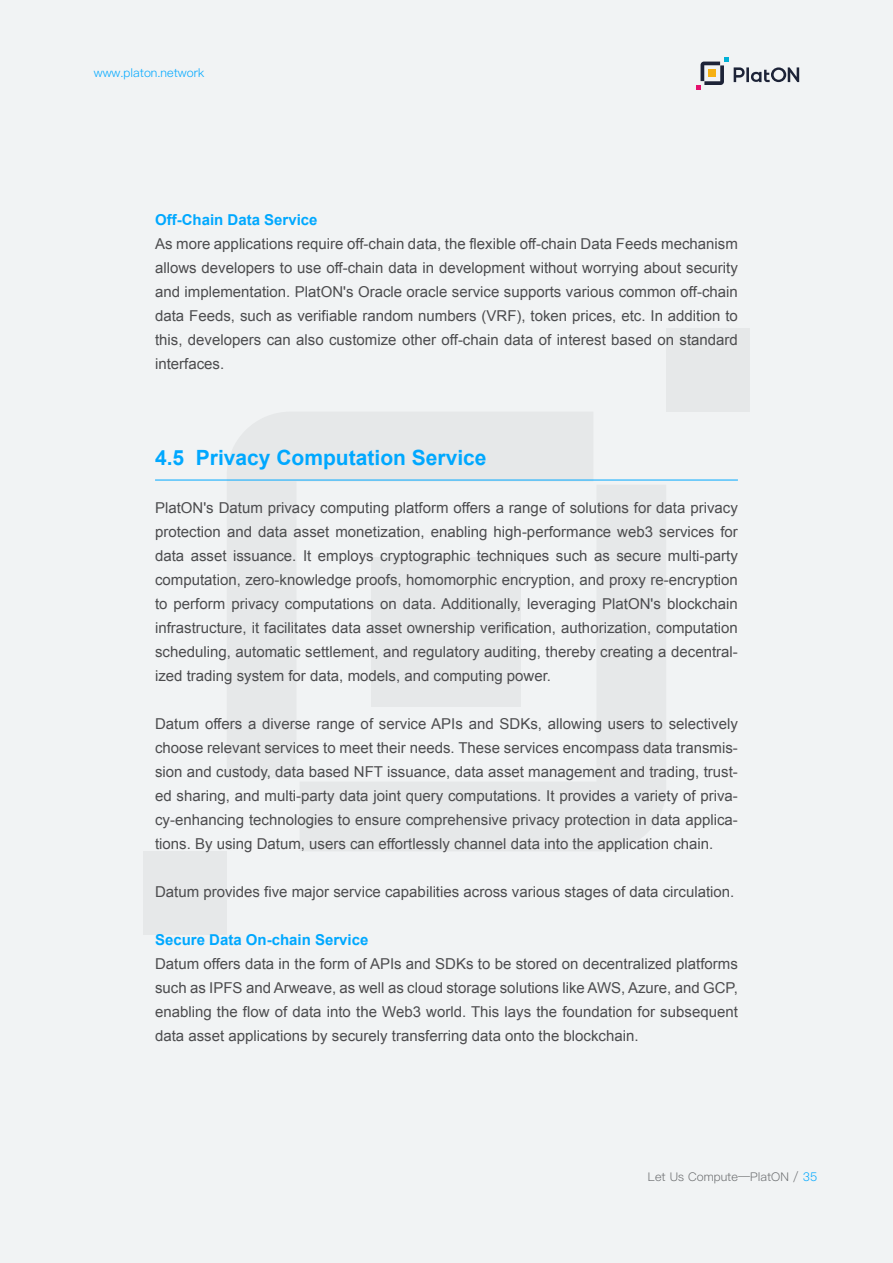
<style>
.page{position:relative;width:893px;height:1263px;background:#f1f3f4}
.page>*{position:absolute;margin:0;border:0;box-sizing:border-box;transform-origin:0 0}
.t1{font:700 21px "Arial";color:#00a8ff}
.t2{font:15px/24px "Arial";color:#4c4c4e;text-align:justify}
.t3{font:700 15px "Arial";color:#00a8ff}
.t4{font:300 12px "Ping Fang SC";color:#6c6e70}
.t5{font:300 12px "Ping Fang SC";color:#00a8ff}
.s1{color:#00a8ff}
</style>
<div class="page">
<div style="left:300px;top:485px;width:366px;height:366px;background:#e6e8e9"></div>
<svg style="left:227px;top:412px;width:366px;height:366px;fill:#e6e8ed"></svg>
<div style="left:666px;top:328px;width:83px;height:84px;background:#e6e8e9"></div>
<div style="left:144px;top:851px;width:83px;height:83px;background:#e6e8e9"></div>
<svg style="left:734px;top:67px;width:65px;height:15px"></svg>
<svg style="left:696px;top:57px;width:32px;height:32px"></svg>
<hr style="left:155px;top:480px;width:583px;height:1px;background:#00a8ff">
<p class="t5" style="left:94px;top:65px;width:112px">www.platon.network</p>
<p class="t3" style="left:155px;top:210px;width:164px">Off-Chain Data Service</p>
<p class="t2" style="left:155px;top:232px;width:584px">As more applications require off-chain data, the flexible off-chain Data Feeds mechanism allows developers to use off-chain data in development without worrying about security and implementation. PlatON's Oracle oracle service supports various common off-chain data Feeds, such as verifiable random numbers (VRF), token prices, etc. In addition to this, developers can also customize other off-chain data of interest based on standard interfaces.</p>
<h1 class="t1" style="left:155px;top:444px;width:333px">4.5 Privacy Computation Service</h1>
<p class="t2" style="left:155px;top:496px;width:584px">PlatON's Datum privacy computing platform offers a range of solutions for data privacy protection and data asset monetization, enabling high-performance web3 services for data asset issuance. It employs cryptographic techniques such as secure multi-party computation, zero-knowledge proofs, homomorphic encryption, and proxy re-encryption to perform privacy computations on data. Additionally, leveraging PlatON's blockchain infrastructure, it facilitates data asset ownership verification, authorization, computation scheduling, automatic settlement, and regulatory auditing, thereby creating a decentral&shy;ized trading system for data, models, and computing power.</p>
<p class="t2" style="left:155px;top:712px;width:584px">Datum offers a diverse range of service APIs and SDKs, allowing users to selectively choose relevant services to meet their needs. These services encompass data transmis&shy;sion and custody, data based NFT issuance, data asset management and trading, trust&shy;ed sharing, and multi-party data joint query computations. It provides a variety of priva&shy;cy-enhancing technologies to ensure comprehensive privacy protection in data applica&shy;tions. By using Datum, users can effortlessly channel data into the application chain.</p>
<p class="t2" style="left:155px;top:880px;width:581px">Datum provides five major service capabilities across various stages of data circulation.</p>
<p class="t3" style="left:155px;top:930px;width:215px">Secure Data On-chain Service</p>
<p class="t2" style="left:155px;top:952px;width:584px">Datum offers data in the form of APIs and SDKs to be stored on decentralized platforms such as IPFS and Arweave, as well as cloud storage solutions like AWS, Azure, and GCP, enabling the flow of data into the Web3 world. This lays the foundation for subsequent data asset applications by securely transferring data onto the blockchain.</p>
<p class="t4" style="left:648px;top:1170px;width:171px">Let Us Compute—PlatON / <span class="s1">35</span></p>
</div>
